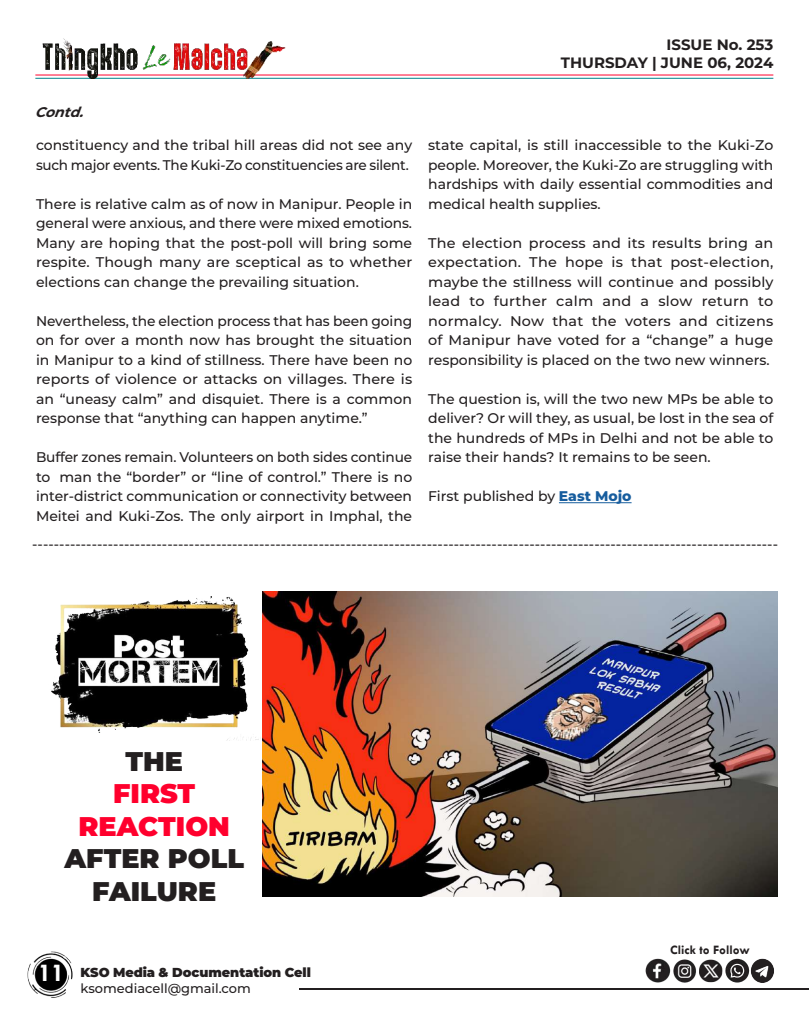
<style>
.page{position:relative;width:810px;height:1013px;background:#fff}
.page>*{position:absolute;margin:0;border:0;box-sizing:border-box;transform-origin:0 0}
.t1{font:900 27px/32.4px "Montserrat";color:#231f20;text-align:center}
.t2{font:900 27px/32.4px "Montserrat";color:#ff002d;text-align:center}
.t3{font:700 26px "Tw Cen";color:#fff}
.t4{font:700 15px/18px "Montserrat";color:#231f20;text-align:right}
.t5{font:500 14px/19.5px "Montserrat";color:#231f20;text-align:justify}
.t6{font:italic 700 14px "Montserrat";color:#231f20}
.t7{font:900 13px "Montserrat";letter-spacing:-.005em;color:#231f20}
.t8{font:500 13px "Montserrat";color:#231f20}
.t9{font:700 13px "Tw Cen";color:#231f20}
.s1{font-weight:800;color:#175d9e}
</style>
<div class="page">
<hr style="left:299px;top:988px;width:509px;height:1px;background:#231f20">
<img style="left:27px;top:951px;width:46px;height:47px">
<hr style="left:35px;top:74px;width:738px;height:1px;background:#ff002d">
<hr style="left:35px;top:78px;width:738px;height:1px;background:#00848b">
<img style="left:35px;top:38px;width:254px;height:41px">
<img style="left:645px;top:958px;width:129px;height:25px">
<hr style="left:559px;top:502px;width:73px;height:1px;background:#175d9e">
<img style="left:51px;top:596px;width:208px;height:144px">
<img style="left:262px;top:591px;width:515px;height:305px">
<p class="t6" style="left:35px;top:102px;width:56px">Contd.</p>
<p class="t5" style="left:36px;top:135px;width:378px">constituency and the tribal hill areas did not see any such major events. The Kuki-Zo constituencies are silent.</p>
<p class="t5" style="left:36px;top:193px;width:378px">There is relative calm as of now in Manipur. People in general were anxious, and there were mixed emotions.<br>Many are hoping that the post-poll will bring some respite. Though many are sceptical as to whether elections can change the prevailing situation.</p>
<p class="t5" style="left:36px;top:310px;width:378px">Nevertheless, the election process that has been going on for over a month now has brought the situation in Manipur to a kind of stillness. There have been no reports of violence or attacks on villages. There is an “uneasy calm” and disquiet. There is a common response that “anything can happen anytime.”</p>
<p class="t5" style="left:36px;top:447px;width:378px">Buffer zones remain. Volunteers on both sides continue to man the “border” or “line of control.” There is no inter-district communication or connectivity between Meitei and Kuki-Zos. The only airport in Imphal, the</p>
<p class="t4" style="left:561px;top:35px;width:214px">ISSUE No. 253<br>THURSDAY | JUNE 06, 2024</p>
<p class="t5" style="left:428px;top:135px;width:347px">state capital, is still inaccessible to the Kuki-Zo people. Moreover, the Kuki-Zo are struggling with hardships with daily essential commodities and medical health supplies.</p>
<p class="t5" style="left:428px;top:232px;width:347px">The election process and its results bring an expectation. The hope is that post-election, maybe the stillness will continue and possibly lead to further calm and a slow return to normalcy. Now that the voters and citizens of Manipur have voted for a “change” a huge responsibility is placed on the two new winners.</p>
<p class="t5" style="left:428px;top:388px;width:347px">The question is, will the two new MPs be able to deliver? Or will they, as usual, be lost in the sea of the hundreds of MPs in Delhi and not be able to raise their hands? It remains to be seen.</p>
<p class="t5" style="left:428px;top:486px;width:205px">First published by <span class="s1">East Mojo</span></p>
<p class="t5" style="left:32px;top:533px;width:747px">------------------------------------------------------------------------------------------------------------------------------------------</p>
<h1 class="t1" style="left:125px;top:743px;width:59px">THE</h1>
<h1 class="t2" style="left:79px;top:775px;width:153px">FIRST<br>REACTION</h1>
<h1 class="t1" style="left:64px;top:840px;width:181px">AFTER POLL<br>FAILURE</h1>
<h2 class="t3" style="left:38px;top:957px;width:28px">11</h2>
<p class="t7" style="left:81px;top:962px;width:232px">KSO Media &amp; Documentation Cell</p>
<p class="t8" style="left:81px;top:978px;width:172px">ksomediacell@gmail.com</p>
<p class="t9" style="left:670px;top:942px;width:81px">Click to Follow</p>
</div>
